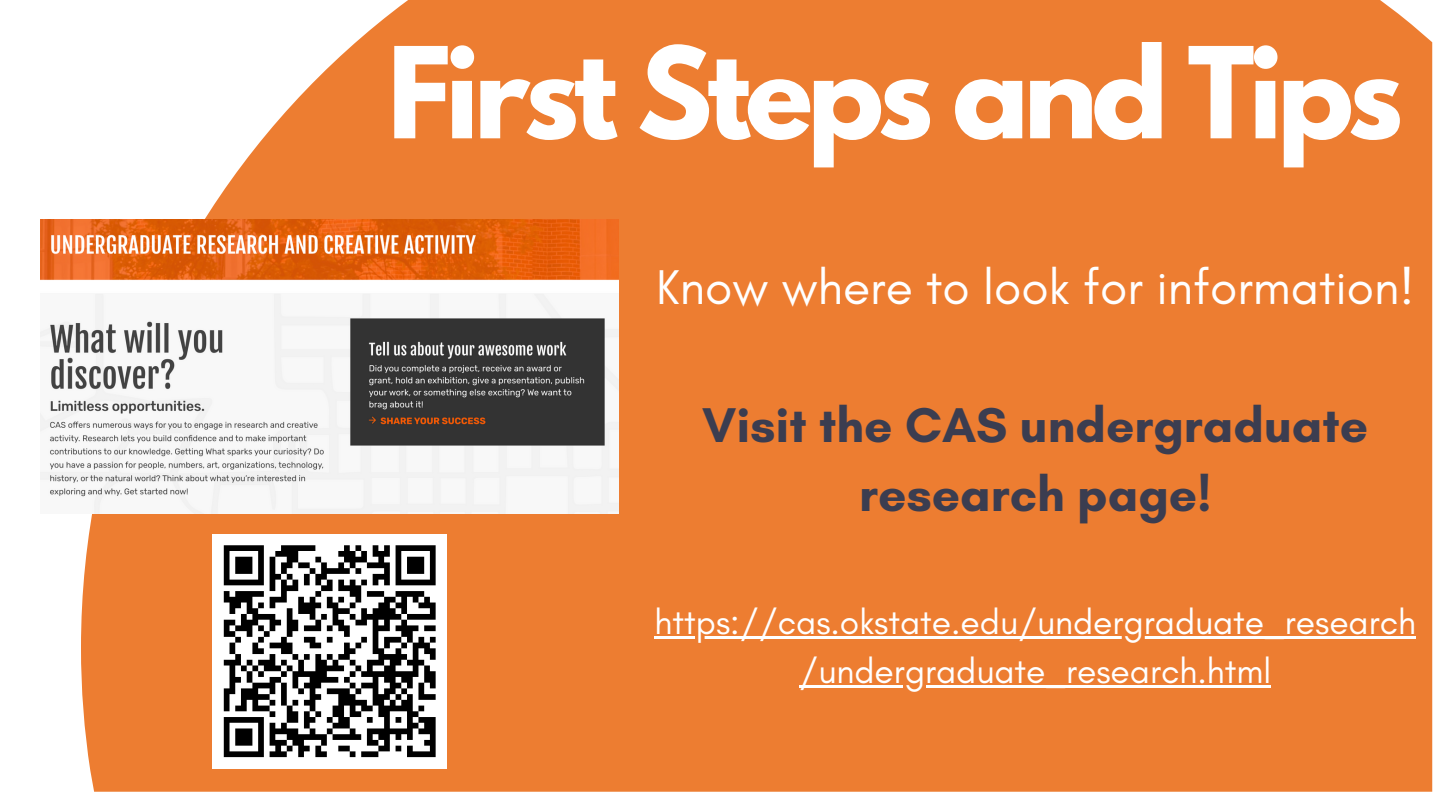
<style>
.page{position:relative;width:1440px;height:810px;background:#fff}
.page>*{position:absolute;margin:0;border:0;box-sizing:border-box;transform-origin:0 0}
.t1{font:700 112px "League Spartan";letter-spacing:-.05em;color:#fff}
.t2{font:700 49.7px/69px "Glacial Indifference";color:#3b3d50;text-align:center}
.t3{font:49.7px "Glacial Indifference";color:#fff}
.t4{font:35.4px/49.5px "Glacial Indifference";color:#fff;text-align:center}
</style>
<div class="page">
<div style="left:81px;top:0;width:1351px;height:791px;background:#ed7d31"></div>
<hr style="left:655px;top:636px;width:761px;height:3px;background:#fff">
<hr style="left:799px;top:685px;width:472px;height:3px;background:#fff">
<div style="left:212px;top:534px;width:235px;height:235px;background:#fff"></div>
<svg style="left:223px;top:545px;width:213px;height:213px"></svg>
<img style="left:41px;top:219px;width:578px;height:295px">
<h1 class="t1" style="left:388px;top:38px;width:1017px">First Steps and Tips</h1>
<h2 class="t3" style="left:656px;top:256px;width:760px">Know where to look for information!</h2>
<h2 class="t2" style="left:702px;top:390px;width:667px">Visit the CAS undergraduate research page!</h2>
<p class="t4" style="left:655px;top:596px;width:763px">https://cas.okstate.edu/undergraduate_research /undergraduate_research.html</p>
</div>
